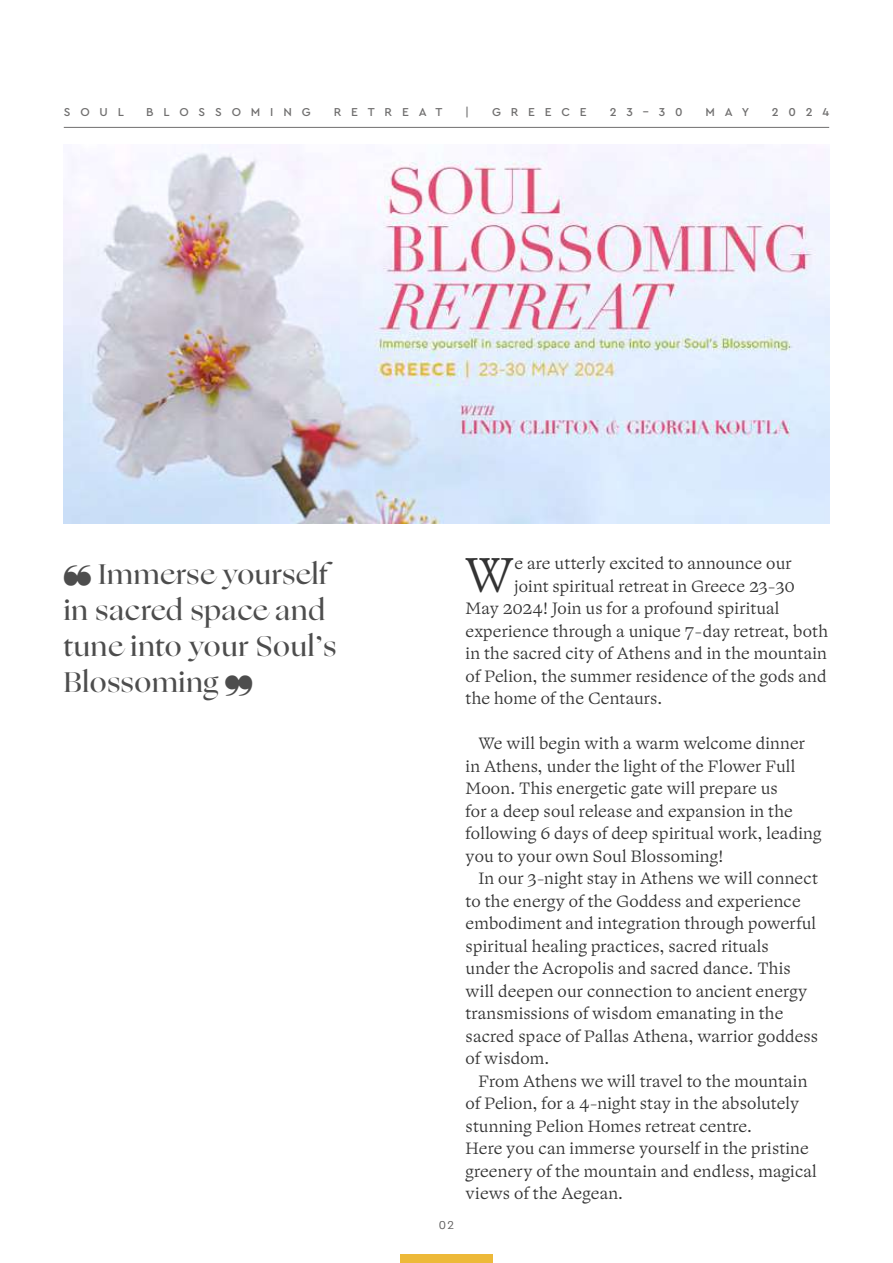
<style>
.page{position:relative;width:893px;height:1263px;background:#fff}
.page>*{position:absolute;margin:0;border:0;box-sizing:border-box;transform-origin:0 0}
.t1{font:300 48.9px "Ogg Text";color:#333}
.t2{font:500 28.5px/36px "Ogg";letter-spacing:.025em;color:#4d4d4d}
.t3{font:300 16.5px/22.5px "Ogg Text";letter-spacing:.01em;color:#333}
.t4{font:500 12px "Cera Pro";letter-spacing:.82em;color:#706f6f}
.t5{font:300 12px "Cera Pro";color:#706f6f}
</style>
<div class="page">
<hr style="left:64px;top:127px;width:765px;height:1px;background:#706f6f">
<div style="left:400px;top:1255px;width:93px;height:8px;background:#edb939"></div>
<img style="left:64px;top:145px;width:765px;height:378px">
<p class="t4" style="left:64px;top:104px;width:62px">SOUL</p>
<p class="t4" style="left:146px;top:104px;width:166px">BLOSSOMING</p>
<p class="t4" style="left:334px;top:104px;width:110px">RETREAT</p>
<p class="t4" style="left:465px;top:104px;width:5px">|</p>
<p class="t4" style="left:492px;top:104px;width:96px">GREECE</p>
<p class="t4" style="left:610px;top:104px;width:74px">23–30</p>
<p class="t4" style="left:706px;top:104px;width:45px">MAY</p>
<p class="t4" style="left:772px;top:104px;width:59px">2024</p>
<h2 class="t2" style="left:64px;top:556px;width:274px;text-indent:34px">Immerse yourself in sacred space and tune into your Soul’s<br>Blossoming</h2>
<p class="t5" style="left:439px;top:1217px;width:17px">02</p>
<h1 class="t1" style="left:465px;top:543px;width:51px">W</h1>
<p class="t3" style="left:515px;top:552px;width:279px">e are utterly excited to announce our</p>
<p class="t3" style="left:515px;top:575px;width:281px">joint spiritual retreat in Greece 23-30</p>
<p class="t3" style="left:466px;top:597px;width:315px">May 2024! Join us for a profound spiritual</p>
<p class="t3" style="left:466px;top:620px;width:364px">experience through a unique 7-day retreat, both</p>
<p class="t3" style="left:466px;top:642px;width:363px">in the sacred city of Athens and in the mountain</p>
<p class="t3" style="left:466px;top:665px;width:362px">of Pelion, the summer residence of the gods and</p>
<p class="t3" style="left:466px;top:687px;width:198px">the home of the Centaurs.</p>
<p class="t3" style="left:466px;top:732px;width:357px;text-indent:13px">We will begin with a warm welcome dinner in Athens, under the light of the Flower Full Moon. This energetic gate will prepare us<br>for a deep soul release and expansion in the following 6 days of deep spiritual work, leading you to your own Soul Blossoming!</p>
<p class="t3" style="left:466px;top:867px;width:354px;text-indent:13px">In our 3-night stay in Athens we will connect to the energy of the Goddess and experience embodiment and integration through powerful spiritual healing practices, sacred rituals<br>under the Acropolis and sacred dance. This will deepen our connection to ancient energy transmissions of wisdom emanating in the sacred space of Pallas Athena, warrior goddess of wisdom.</p>
<p class="t3" style="left:466px;top:1070px;width:353px;text-indent:13px">From Athens we will travel to the mountain of Pelion, for a 4-night stay in the absolutely stunning Pelion Homes retreat centre.<br>Here you can immerse yourself in the pristine greenery of the mountain and endless, magical views of the Aegean.</p>
</div>
